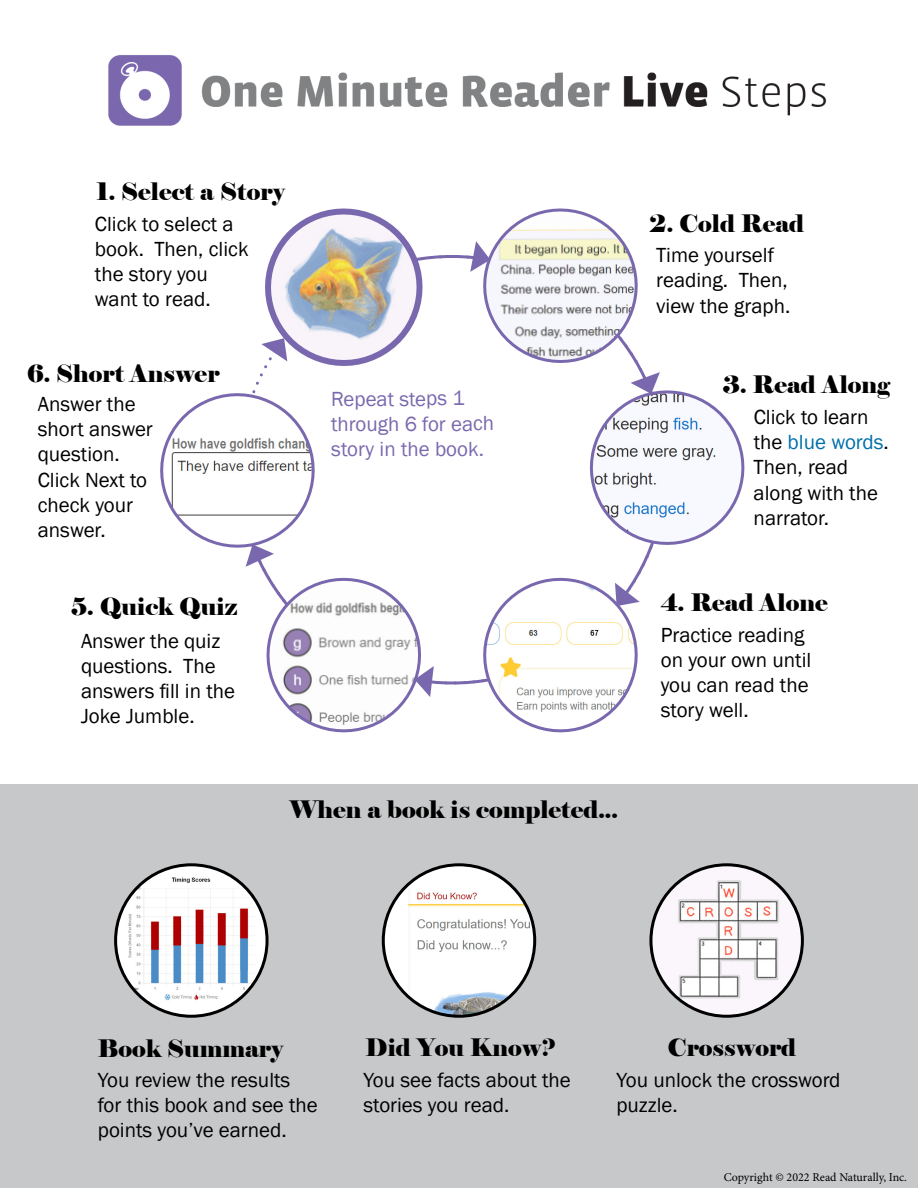
<style>
.page{position:relative;width:918px;height:1188px;background:#fff}
.page>*{position:absolute;margin:0;border:0;box-sizing:border-box;transform-origin:0 0}
.t1{font:24px "Elephant";color:#000}
.t2{font:21px/25.2px "Franklin Gothic";color:#000}
.t3{font:21px/25.2px "Franklin Gothic";letter-spacing:-.005em;color:#7a68ae}
.t4{font:12px "Minion Pro";color:#000}
.s1{color:#0070ab}
</style>
<div class="page">
<div style="left:0;top:784px;width:918px;height:404px;background:#c7c8ca"></div>
<svg style="left:116px;top:865px;width:151px;height:151px"></svg>
<img style="left:116px;top:865px;width:149px;height:141px">
<div style="left:114px;top:863px;width:155px;height:155px;border:3px solid #000;border-radius:50%"></div>
<div style="left:383px;top:865px;width:152px;height:151px;background:#fff;border-radius:50%"></div>
<img style="left:408px;top:888px;width:127px;height:128px">
<div style="left:382px;top:863px;width:154px;height:155px;border:3px solid #000;border-radius:50%"></div>
<img style="left:651px;top:865px;width:151px;height:151px;border-radius:76px">
<div style="left:649px;top:863px;width:155px;height:155px;border:3px solid #000;border-radius:50%"></div>
<svg style="left:160px;top:208px;width:585px;height:525px"></svg>
<img style="left:108px;top:55px;width:719px;height:71px">
<p class="t1" style="left:96px;top:177px;width:190px">1. Select a Story</p>
<p class="t2" style="left:95px;top:212px;width:155px">Click to select a book. Then, click the story you want to read.</p>
<p class="t1" style="left:27px;top:358px;width:194px">6. Short Answer</p>
<p class="t2" style="left:38px;top:392px;width:117px">Answer the short answer question.<br>Click Next to check your answer.</p>
<p class="t1" style="left:71px;top:592px;width:168px">5. Quick Quiz</p>
<p class="t2" style="left:81px;top:629px;width:156px">Answer the quiz questions. The answers fill in the<br>Joke Jumble.</p>
<p class="t3" style="left:331px;top:386px;width:165px">Repeat steps 1 through 6 for each story in the book.</p>
<p class="t1" style="left:289px;top:795px;width:330px">When a book is completed...</p>
<p class="t1" style="left:649px;top:208px;width:157px">2. Cold Read</p>
<p class="t2" style="left:656px;top:243px;width:136px">Time yourself reading. Then, view the graph.</p>
<p class="t1" style="left:723px;top:369px;width:169px">3. Read Along</p>
<p class="t2" style="left:754px;top:405px;width:137px">Click to learn the <span class="s1">blue words</span>.<br>Then, read along with the narrator.</p>
<p class="t1" style="left:661px;top:588px;width:168px">4. Read Alone</p>
<p class="t2" style="left:661px;top:623px;width:152px">Practice reading on your own until you can read the story well.</p>
<p class="t1" style="left:98px;top:1033px;width:187px">Book Summary</p>
<p class="t1" style="left:365px;top:1033px;width:192px">Did You Know?</p>
<p class="t1" style="left:668px;top:1033px;width:130px">Crossword</p>
<p class="t2" style="left:98px;top:1067px;width:222px">You review the results for this book and see the points you’ve earned.</p>
<p class="t2" style="left:363px;top:1067px;width:209px">You see facts about the stories you read.</p>
<p class="t2" style="left:616px;top:1067px;width:226px">You unlock the crossword puzzle.</p>
<p class="t4" style="left:724px;top:1169px;width:185px">Copyright © 2022 Read Naturally, Inc.</p>
</div>
